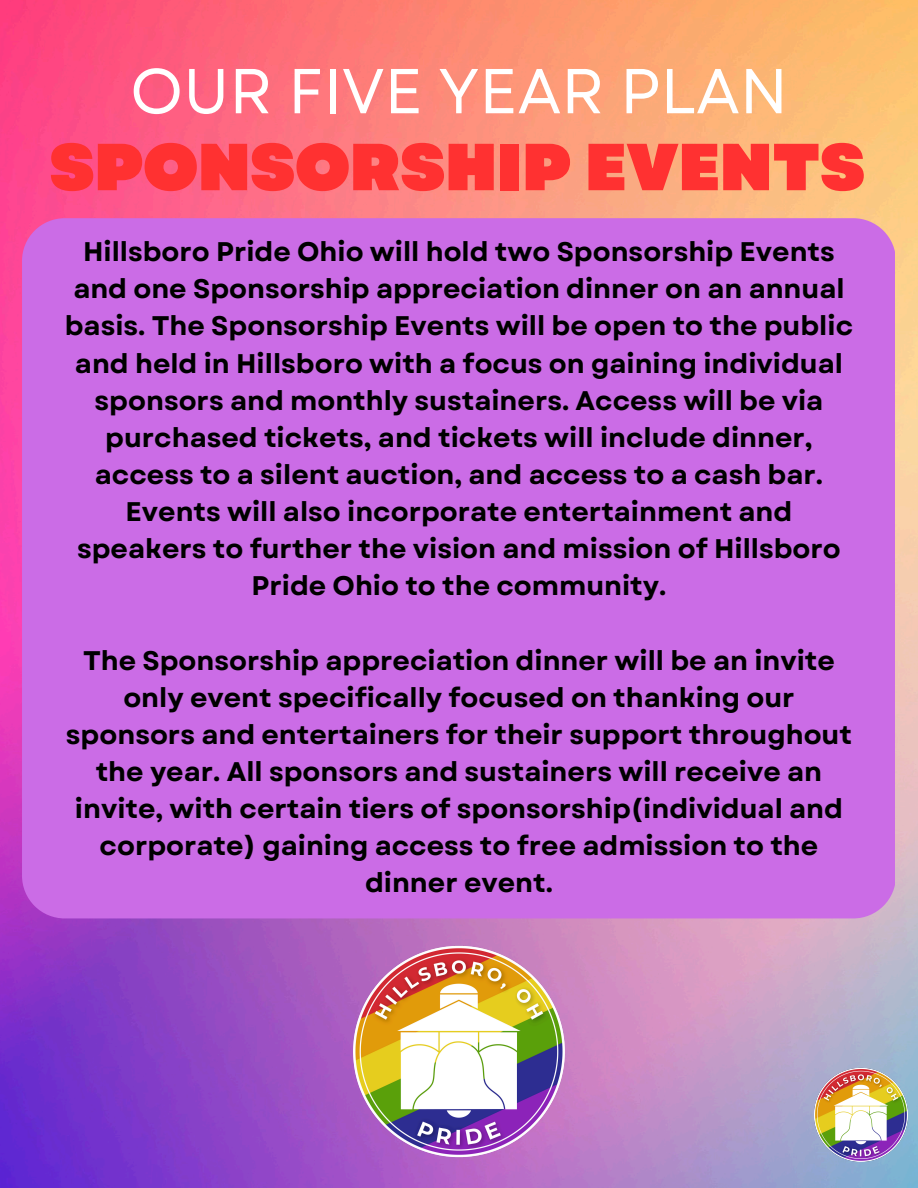
<style>
.page{position:relative;width:918px;height:1188px;background:#fff}
.page>*{position:absolute;margin:0;border:0;box-sizing:border-box;transform-origin:0 0}
.t1{font:900 66.3px "Garet";color:#ff3131}
.t2{font:63.3px "Garet";color:#fff}
.t3{font:700 26.85px/37.2px "Garet";color:#000;text-align:center}
</style>
<div class="page">
<img style="left:0;top:0;width:918px;height:1188px">
<img style="left:354px;top:928px;width:210px;height:260px">
<div style="left:22px;top:218px;width:873px;height:700px;background:#cb6ce6"></div>
<img style="left:814px;top:1061px;width:94px;height:114px">
<p class="t2" style="left:130px;top:46px;width:659px">OUR FIVE YEAR PLAN</p>
<p class="t1" style="left:50px;top:119px;width:817px">SPONSORSHIP EVENTS</p>
<h1 class="t3" style="left:65px;top:233px;width:790px">Hillsboro Pride Ohio will hold two Sponsorship Events and one Sponsorship appreciation dinner on an annual basis. The Sponsorship Events will be open to the public and held in Hillsboro with a focus on gaining individual sponsors and monthly sustainers. Access will be via purchased tickets, and tickets will include dinner, access to a silent auction, and access to a cash bar.<br>Events will also incorporate entertainment and speakers to further the vision and mission of Hillsboro Pride Ohio to the community.</h1>
<p class="t3" style="left:66px;top:642px;width:788px">The Sponsorship appreciation dinner will be an invite only event specifically focused on thanking our sponsors and entertainers for their support throughout the year. All sponsors and sustainers will receive an invite, with certain tiers of sponsorship(individual and corporate) gaining access to free admission to the dinner event.</p>
</div>
